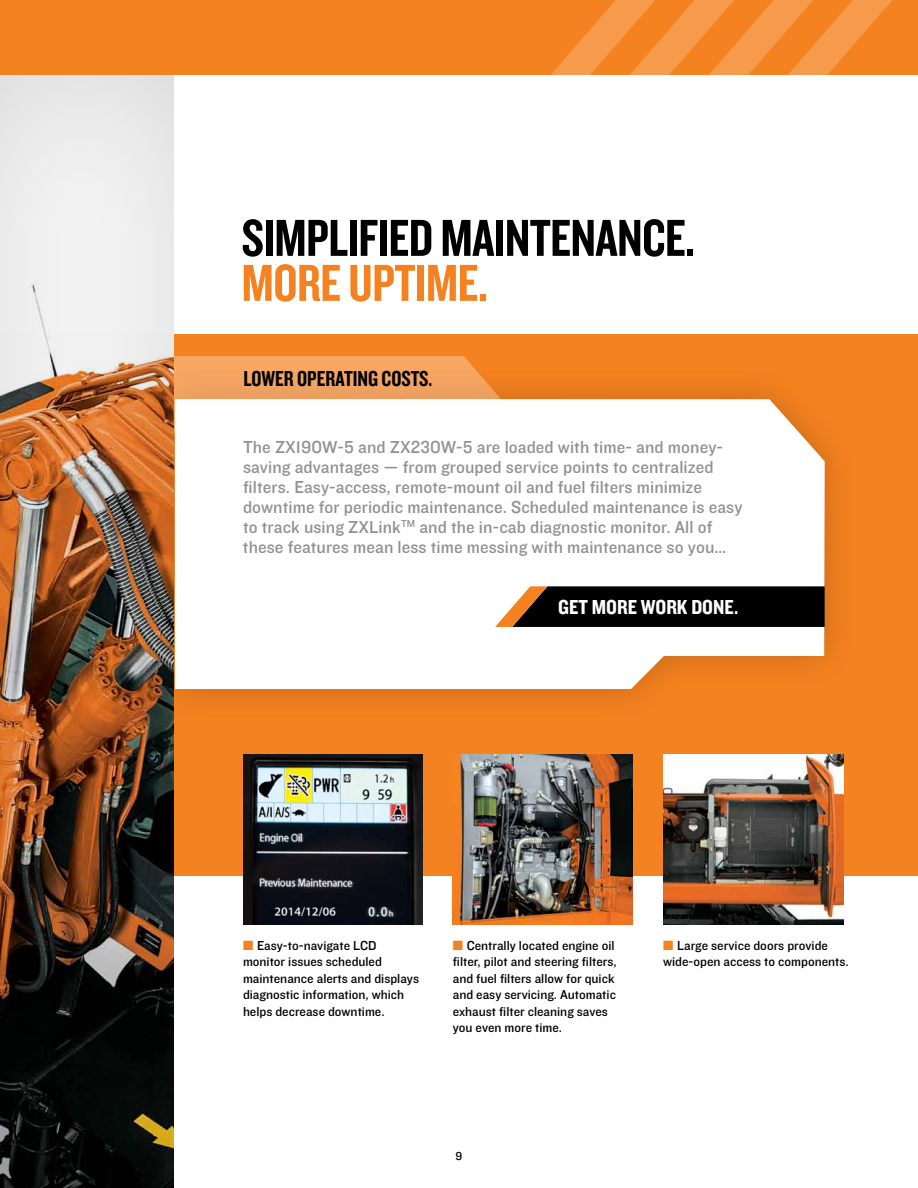
<style>
.page{position:relative;width:918px;height:1188px;background:#fff}
.page>*{position:absolute;margin:0;border:0;box-sizing:border-box;transform-origin:0 0}
.t1{font:54px "Knockout HTF49 Liteweight";letter-spacing:-.01em;color:#000}
.t2{font:54px "Knockout HTF49 Liteweight";color:#f58220}
.t3{font:22.5px "Knockout HTF49 Liteweight";color:#000}
.t4{font:21px "Knockout HTF50 Welterweight";color:#fff}
.t5{font:18px/19.8px "Knockout HTF31 Junior Middlewt";letter-spacing:.005em;color:#919195}
.t6{font:13.5px/16.5px "Knockout HTF31 Junior Middlewt";color:#000}
.t7{font:12px "Knockout HTF31 Junior Middlewt";color:#000}
.s1{color:#f58220}
</style>
<div class="page">
<div style="left:0;top:334px;width:918px;height:542px;background:#f58220"></div>
<div style="left:140px;top:364px;width:720px;height:360px;background:#000;opacity:.2"></div>
<div style="left:175px;top:399px;width:650px;height:290px;background:#fff"></div>
<svg style="left:174px;top:356px;width:356px;height:77px"></svg>
<svg style="left:495px;top:586px;width:330px;height:41px"></svg>
<div style="left:0;top:74px;width:174px;height:1114px;background:#000;opacity:.17"></div>
<img style="left:243px;top:755px;width:180px;height:170px">
<img style="left:453px;top:755px;width:180px;height:170px">
<img style="left:663px;top:755px;width:180px;height:170px">
<div style="left:0;top:0;width:918px;height:75px;background:#f58220"></div>
<svg style="left:551px;top:0;width:341px;height:75px"></svg>
<h1 class="t1" style="left:242px;top:210px;width:455px">SIMPLIFIED MAINTENANCE.</h1>
<h1 class="t2" style="left:242px;top:255px;width:247px">MORE UPTIME.</h1>
<p class="t3" style="left:243px;top:367px;width:191px">LOWER OPERATING COSTS.</p>
<p class="t5" style="left:243px;top:438px;width:501px">The ZX190W-5 and ZX230W-5 are loaded with time- and money&shy;saving advantages — from grouped service points to centralized filters. Easy-access, remote-mount oil and fuel filters minimize downtime for periodic maintenance. Scheduled maintenance is easy to track using ZXLink<sup>TM</sup> and the in-cab diagnostic monitor. All of these features mean less time messing with maintenance so you…</p>
<p class="t4" style="left:558px;top:596px;width:182px">GET MORE WORK DONE.</p>
<p class="t6" style="left:243px;top:937px;width:178px"><span class="s1">■</span> Easy-to-navigate LCD monitor issues scheduled maintenance alerts and displays diagnostic information, which helps decrease downtime.</p>
<p class="t6" style="left:453px;top:937px;width:165px"><span class="s1">■</span> Centrally located engine oil filter, pilot and steering filters, and fuel filters allow for quick and easy servicing. Automatic exhaust filter cleaning saves you even more time.</p>
<p class="t6" style="left:663px;top:937px;width:187px"><span class="s1">■</span> Large service doors provide wide-open access to components.</p>
<p class="t7" style="left:456px;top:1150px;width:8px">9</p>
</div>
